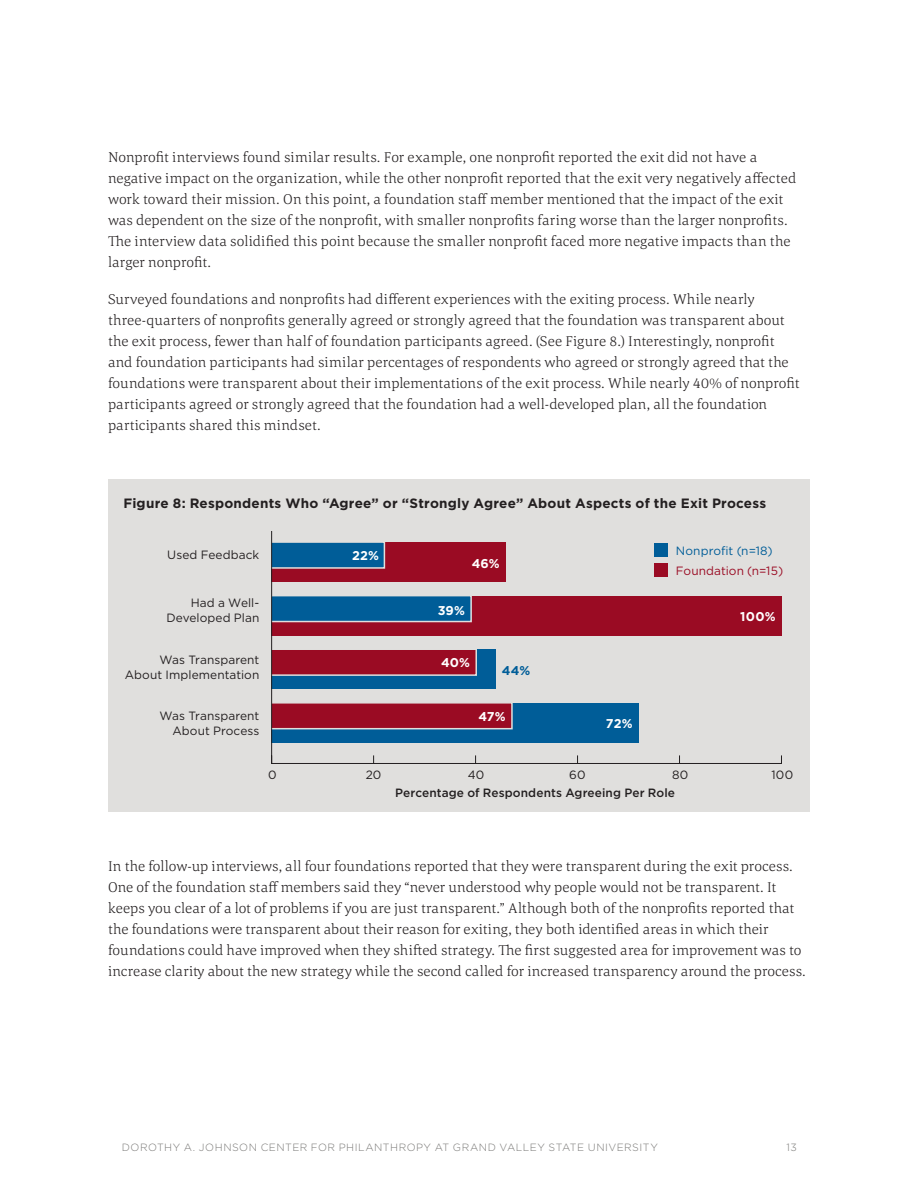
<style>
.page{position:relative;width:918px;height:1188px;background:#fff}
.page>*{position:absolute;margin:0;border:0;box-sizing:border-box;transform-origin:0 0}
.t1{font:300 14.7px/21px "Corda";letter-spacing:.01em;color:#231f20}
.t2{font:700 13.5px "Gotham";letter-spacing:.015em;color:#231f20}
.t3{font:700 12.75px "Gotham";letter-spacing:.005em;color:#fff}
.t4{font:700 12.75px "Gotham";color:#005d98}
.t5{font:12px/15px "Gotham";letter-spacing:.005em;color:#231f20;text-align:right}
.t6{font:500 12px "Gotham";letter-spacing:.005em;color:#231f20}
.t7{font:12px "Gotham";letter-spacing:.005em;color:#9a0b23}
.t8{font:12px "Gotham";letter-spacing:.01em;color:#005d98}
.t9{font:300 10.5px "Gotham";letter-spacing:.045em;color:#797876}
</style>
<div class="page">
<div style="left:108px;top:479px;width:702px;height:333px;background:#e0dfdd"></div>
<div style="left:272px;top:704px;width:367px;height:39px;background:#005d98"></div>
<svg style="left:272px;top:701px;width:241px;height:29px;background:#a02b40"></svg>
<div style="left:272px;top:543px;width:234px;height:39px;background:#9a0b23"></div>
<svg style="left:272px;top:541px;width:114px;height:28px;background:#1f6c9e"></svg>
<div style="left:272px;top:596px;width:510px;height:39px;background:#9a0b23"></div>
<svg style="left:272px;top:594px;width:200px;height:29px;background:#236d9e"></svg>
<div style="left:272px;top:650px;width:224px;height:39px;background:#005d98"></div>
<svg style="left:272px;top:648px;width:206px;height:29px;background:#9c293f"></svg>
<hr style="left:272px;top:763px;width:509px;height:1px;background:#231f20">
<hr style="left:271px;top:531px;width:1px;height:232px;background:#231f20">
<div style="left:654px;top:543px;width:14px;height:14px;background:#005d98"></div>
<div style="left:654px;top:563px;width:14px;height:14px;background:#9a0b23"></div>
<p class="t1" style="left:108px;top:146px;width:690px">Nonprofit interviews found similar results. For example, one nonprofit reported the exit did not have a negative impact on the organization, while the other nonprofit reported that the exit very negatively affected work toward their mission. On this point, a foundation staff member mentioned that the impact of the exit was dependent on the size of the nonprofit, with smaller nonprofits faring worse than the larger nonprofits.<br>The interview data solidified this point because the smaller nonprofit faced more negative impacts than the larger nonprofit.</p>
<p class="t1" style="left:108px;top:288px;width:693px">Surveyed foundations and nonprofits had different experiences with the exiting process. While nearly three-quarters of nonprofits generally agreed or strongly agreed that the foundation was transparent about the exit process, fewer than half of foundation participants agreed. (See Figure 8.) Interestingly, nonprofit and foundation participants had similar percentages of respondents who agreed or strongly agreed that the foundations were transparent about their implementations of the exit process. While nearly 40% of nonprofit participants agreed or strongly agreed that the foundation had a well-developed plan, all the foundation participants shared this mindset.</p>
<p class="t2" style="left:123px;top:496px;width:644px">Figure 8: Respondents Who “Agree” or “Strongly Agree” About Aspects of the Exit Process</p>
<p class="t5" style="left:167px;top:547px;width:94px">Used Feedback</p>
<p class="t5" style="left:166px;top:595px;width:94px">Had a Well-<br>Developed Plan</p>
<p class="t8" style="left:676px;top:543px;width:98px">Nonprofit (n=18)</p>
<p class="t7" style="left:676px;top:563px;width:109px">Foundation (n=15)</p>
<p class="t3" style="left:352px;top:549px;width:28px">22%</p>
<p class="t3" style="left:472px;top:556px;width:29px">46%</p>
<p class="t3" style="left:438px;top:603px;width:29px">39%</p>
<p class="t3" style="left:740px;top:609px;width:37px">100%</p>
<p class="t5" style="left:125px;top:652px;width:136px">Was Transparent<br>About Implementation</p>
<p class="t5" style="left:159px;top:708px;width:101px">Was Transparent<br>About Process</p>
<p class="t3" style="left:441px;top:655px;width:30px">40%</p>
<p class="t4" style="left:502px;top:663px;width:30px">44%</p>
<p class="t3" style="left:479px;top:709px;width:29px">47%</p>
<p class="t3" style="left:606px;top:716px;width:28px">72%</p>
<p class="t5" style="left:268px;top:767px;width:10px">0</p>
<p class="t5" style="left:366px;top:767px;width:17px">20</p>
<p class="t5" style="left:468px;top:767px;width:18px">40</p>
<p class="t5" style="left:569px;top:767px;width:18px">60</p>
<p class="t5" style="left:672px;top:767px;width:18px">80</p>
<p class="t5" style="left:771px;top:767px;width:23px">100</p>
<p class="t6" style="left:395px;top:785px;width:281px">Percentage of Respondents Agreeing Per Role</p>
<p class="t1" style="left:108px;top:855px;width:699px">In the follow-up interviews, all four foundations reported that they were transparent during the exit process.<br>One of the foundation staff members said they “never understood why people would not be transparent. It keeps you clear of a lot of problems if you are just transparent.” Although both of the nonprofits reported that the foundations were transparent about their reason for exiting, they both identified areas in which their foundations could have improved when they shifted strategy. The first suggested area for improvement was to increase clarity about the new strategy while the second called for increased transparency around the process.</p>
<p class="t9" style="left:122px;top:1141px;width:537px">DOROTHY A. JOHNSON CENTER FOR PHILANTHROPY AT GRAND VALLEY STATE UNIVERSITY</p>
<p class="t9" style="left:787px;top:1141px;width:12px">13</p>
</div>
